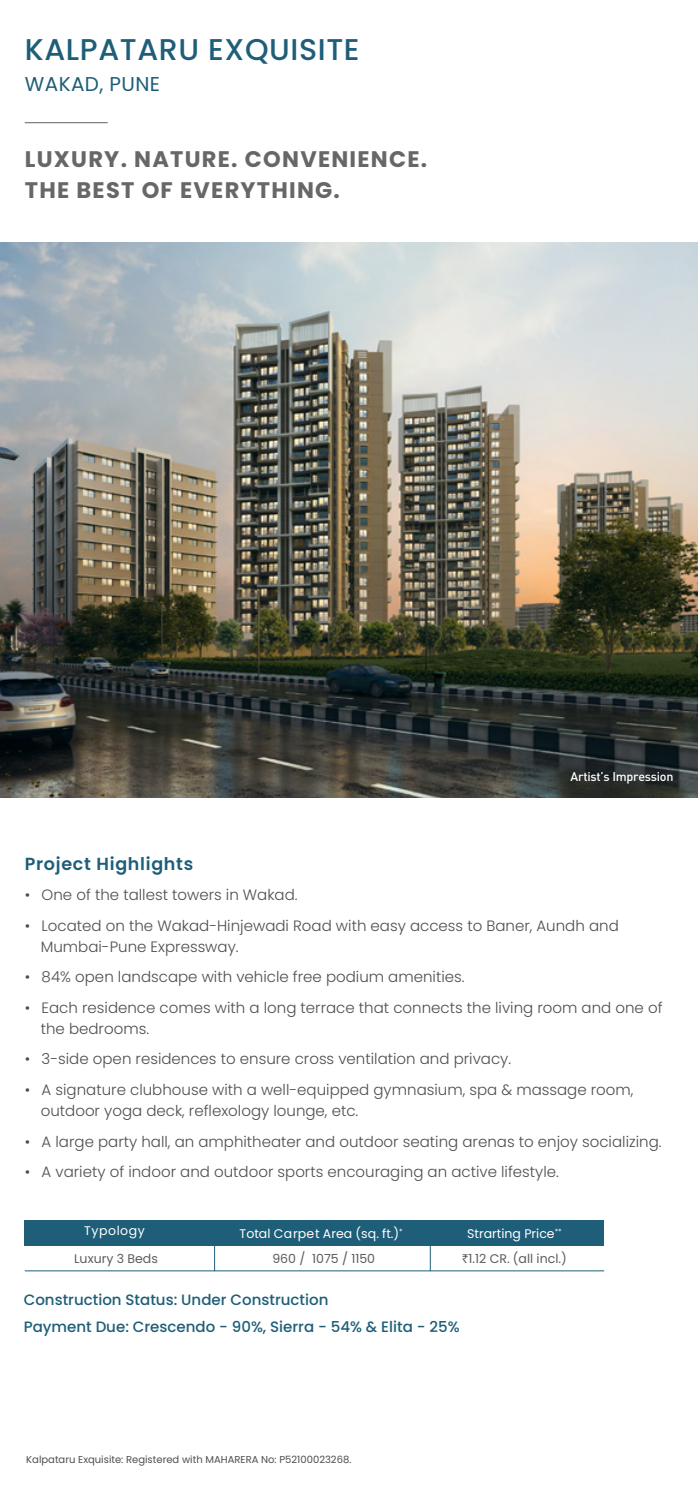
<style>
.page{position:relative;width:698px;height:1488px;background:#fff}
.page>*{position:absolute;margin:0;border:0;box-sizing:border-box;transform-origin:0 0}
.t1{font:500 30px "Poppins";letter-spacing:.02em;color:#1e5e78}
.t2{font:700 22.5px/31.2px "Poppins";letter-spacing:.055em;color:#676767}
.t3{font:20px "Poppins";letter-spacing:.02em;color:#1e5e78}
.t4{font:600 17.5px "Poppins";letter-spacing:.04em;color:#1e5e78}
.t5{font:300 15px/21.2px "Poppins";color:#4e4e50}
.t6{font:500 15px/27.5px "Poppins";color:#1e5e78}
.t7{font:12.5px "Poppins";color:#5b5c5c}
.t8{font:12.5px "Poppins";color:#fff}
.t9{font:500 12.5px "DIN";letter-spacing:-.02em;color:#fff}
.t10{font:12.5px "Poppins";letter-spacing:.04em;color:#fff}
.t11{font:10px "Poppins";color:#4e4e50}
.s1{font-family:"Rupee"}
</style>
<div class="page">
<hr style="left:25px;top:122px;width:83px;height:1px;background:#818181">
<img style="left:0;top:242px;width:698px;height:555px">
<div style="left:24px;top:1220px;width:579px;height:26px;background:#1e5e78"></div>
<hr style="left:214px;top:1225px;width:1px;height:45px;background:#1e5e78">
<hr style="left:430px;top:1225px;width:1px;height:45px;background:#1e5e78">
<hr style="left:25px;top:1270px;width:578px;height:1px;background:#1e5e78">
<h1 class="t1" style="left:25px;top:32px;width:336px">KALPATARU EXQUISITE</h1>
<h3 class="t3" style="left:25px;top:73px;width:137px">WAKAD, PUNE</h3>
<h2 class="t2" style="left:25px;top:144px;width:404px">LUXURY. NATURE. CONVENIENCE.<br>THE BEST OF EVERYTHING.</h2>
<p class="t9" style="left:570px;top:769px;width:104px">Artist’s Impression</p>
<p class="t4" style="left:25px;top:853px;width:170px">Project Highlights</p>
<p class="t5" style="left:25px;top:884px;width:274px">• One of the tallest towers in Wakad.</p>
<p class="t5" style="left:41px;top:915px;width:579px;text-indent:-16px">• Located on the Wakad-Hinjewadi Road with easy access to Baner, Aundh and<br>Mumbai-Pune Expressway.</p>
<p class="t5" style="left:25px;top:966px;width:441px">• 84% open landscape with vehicle free podium amenities.</p>
<p class="t5" style="left:41px;top:997px;width:623px;text-indent:-16px">• Each residence comes with a long terrace that connects the living room and one of the bedrooms.</p>
<p class="t5" style="left:25px;top:1048px;width:487px">• 3-side open residences to ensure cross ventilation and privacy.</p>
<p class="t5" style="left:41px;top:1079px;width:594px;text-indent:-16px">• A signature clubhouse with a well-equipped gymnasium, spa &amp; massage room, outdoor yoga deck, reflexology lounge, etc.</p>
<p class="t5" style="left:25px;top:1130px;width:638px">• A large party hall, an amphitheater and outdoor seating arenas to enjoy socializing.</p>
<p class="t5" style="left:25px;top:1161px;width:535px">• A variety of indoor and outdoor sports encouraging an active lifestyle.</p>
<p class="t10" style="left:84px;top:1223px;width:62px">Typology</p>
<p class="t8" style="left:239px;top:1226px;width:165px">Total Carpet Area (sq. ft.)<sup>*</sup></p>
<p class="t7" style="left:74px;top:1251px;width:85px">Luxury 3 Beds</p>
<p class="t7" style="left:272px;top:1251px;width:104px">960 / 1075 / 1150</p>
<p class="t8" style="left:467px;top:1226px;width:96px">Strarting Price<sup>**</sup></p>
<p class="t7" style="left:462px;top:1251px;width:106px"><span class="s1">`</span>1.12 CR. (all incl.)</p>
<p class="t6" style="left:24px;top:1285px;width:437px">Construction Status: Under Construction<br>Payment Due: Crescendo - 90%, Sierra - 54% &amp; Elita - 25%</p>
<p class="t11" style="left:26px;top:1453px;width:327px">Kalpataru Exquisite: Registered with MAHARERA No: P52100023268.</p>
</div>
